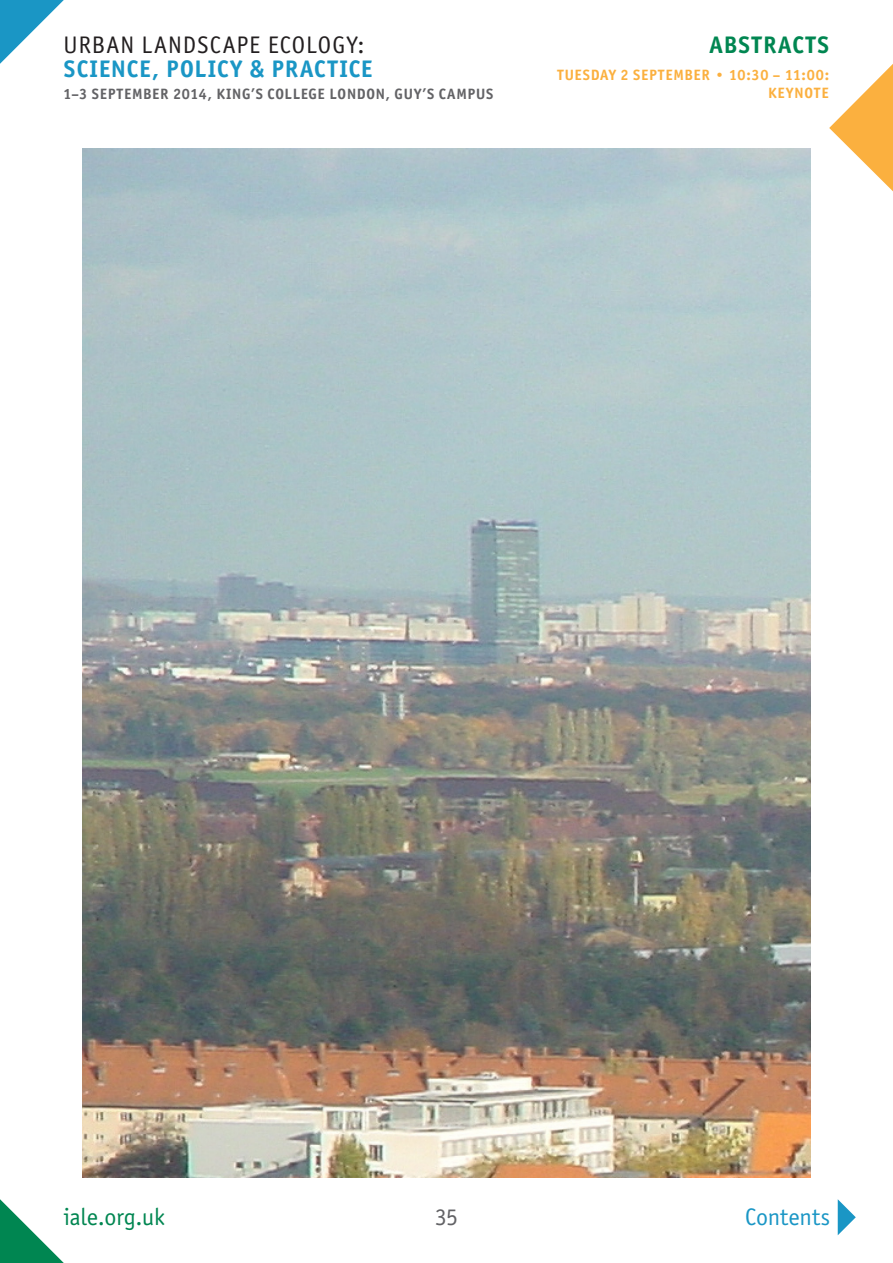
<style>
.page{position:relative;width:893px;height:1263px;background:#fff}
.page>*{position:absolute;margin:0;border:0;box-sizing:border-box;transform-origin:0 0}
.t1{font:700 24px "Officina San ITC";letter-spacing:.05em;color:#1a96c5}
.t2{font:24px "Officina San ITC";letter-spacing:.045em;color:#231f20}
.t3{font:24px "Officina San ITC";letter-spacing:-.01em;color:#008651}
.t4{font:700 24px "Officina San ITC";letter-spacing:.065em;color:#008651}
.t5{font:24px "Officina San ITC";color:#1a96c5}
.t6{font:24px "Officina San ITC";color:#636366}
.t7{font:700 15px "Officina San ITC";letter-spacing:.05em;color:#636366}
.t8{font:700 15px/18px "Officina San ITC";letter-spacing:.055em;color:#fbb03f;text-align:right}
</style>
<div class="page">
<svg style="left:0;top:0;width:64px;height:64px"></svg>
<svg style="left:838px;top:1199px;width:18px;height:36px"></svg>
<svg style="left:829px;top:64px;width:64px;height:127px"></svg>
<svg style="left:0;top:1199px;width:64px;height:64px"></svg>
<div style="left:57px;top:149px;width:779px;height:1029px;background:#fff"></div>
<img style="left:83px;top:149px;width:727px;height:1029px">
<h1 class="t2" style="left:63px;top:31px;width:303px">URBAN LANDSCAPE ECOLOGY:</h1>
<h1 class="t1" style="left:64px;top:53px;width:222px">SCIENCE, POLICY &amp; PRACT</h1>
<h1 class="t1" style="left:340px;top:53px;width:34px">ICE</h1>
<p class="t7" style="left:63px;top:84px;width:431px">1–3 SEPTEMBER 2014, KING’S COLLEGE LONDON, GUY’S CAMPUS</p>
<h1 class="t4" style="left:709px;top:30px;width:121px">ABSTRACTS</h1>
<p class="t8" style="left:557px;top:66px;width:273px">TUESDAY 2 SEPTEMBER • 10:30 – 11:00:<br>KEYNOTE</p>
<h1 class="t3" style="left:64px;top:1203px;width:102px">IALE.ORG.UK</h1>
<h1 class="t6" style="left:435px;top:1203px;width:25px">35</h1>
<h1 class="t5" style="left:745px;top:1203px;width:87px">CONTENTS</h1>
</div>
